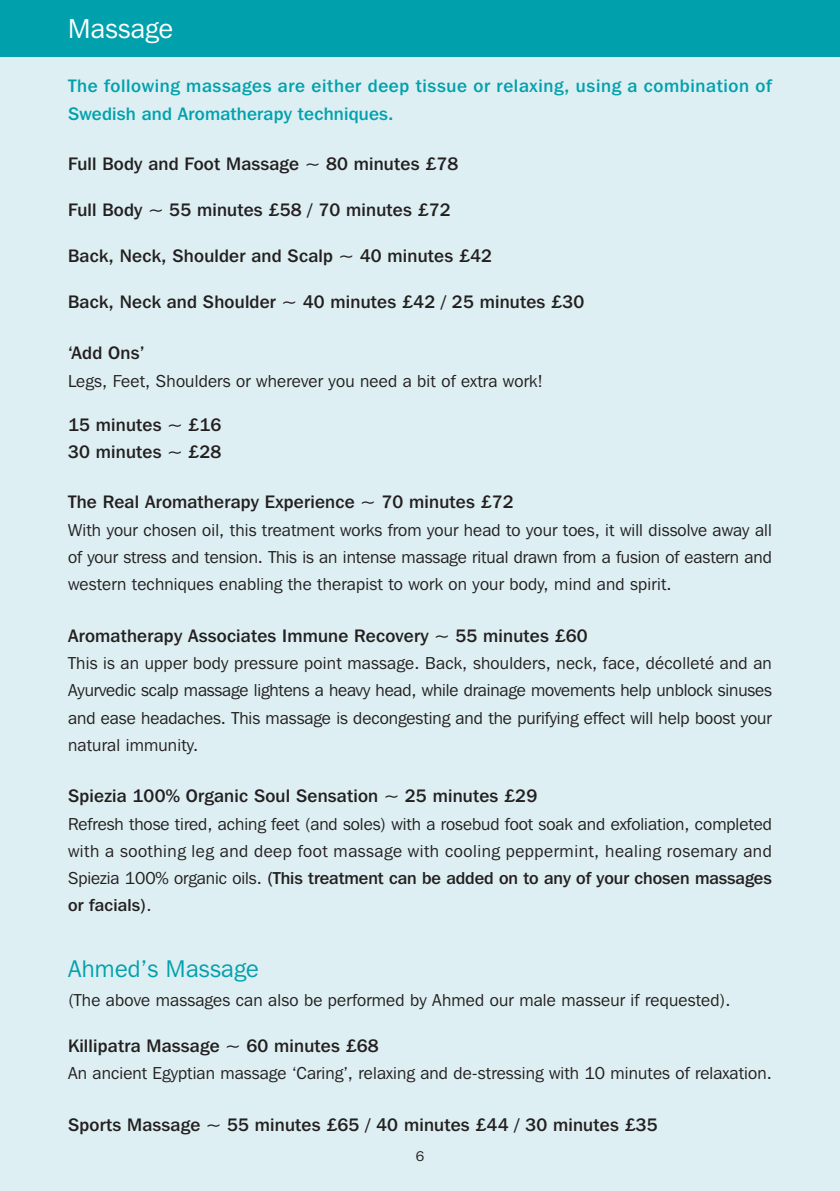
<style>
.page{position:relative;width:840px;height:1191px;background:#fff}
.page>*{position:absolute;margin:0;border:0;box-sizing:border-box;transform-origin:0 0}
.t1{font:27.2px "Franklin Gothic IT Cby BT";letter-spacing:.01em;color:#fff}
.t2{font:24px "Franklin Gothic IT Cby BT";letter-spacing:.01em;color:#00a1ad}
.t3{font:500 18px/28px "Franklin Gothic IT Cby BT";letter-spacing:.01em;color:#231f20}
.t4{font:500 18px/28px "Franklin Gothic IT Cby BT";letter-spacing:.035em;color:#00a1ad}
.t5{font:17.2px/27.2px "Franklin Gothic IT Cby BT";letter-spacing:.01em;color:#231f20;text-align:justify}
.t6{font:14px "Franklin Gothic IT Cby BT";color:#231f20}
.s1{font-weight:500}
</style>
<div class="page">
<div style="left:0;top:57px;width:839px;height:1134px;background:#ddeff2"></div>
<div style="left:0;top:0;width:839px;height:57px;background:#00a1ad"></div>
<h1 class="t1" style="left:68px;top:19px;width:106px">Massage</h1>
<p class="t4" style="left:68px;top:73px;width:704px">The following massages are either deep tissue or relaxing, using a combination of<br>Swedish and Aromatherapy techniques.</p>
<p class="t3" style="left:68px;top:151px;width:391px">Full Body and Foot Massage ~ 80 minutes £78</p>
<p class="t3" style="left:68px;top:197px;width:384px">Full Body ~ 55 minutes £58 / 70 minutes £72</p>
<p class="t3" style="left:68px;top:243px;width:425px">Back, Neck, Shoulder and Scalp ~ 40 minutes £42</p>
<p class="t3" style="left:68px;top:289px;width:517px">Back, Neck and Shoulder ~ 40 minutes £42 / 25 minutes £30</p>
<p class="t3" style="left:68px;top:341px;width:78px">‘Add Ons’</p>
<p class="t5" style="left:68px;top:369px;width:476px">Legs, Feet, Shoulders or wherever you need a bit of extra work!</p>
<p class="t3" style="left:68px;top:412px;width:155px">15 minutes ~ £16<br>30 minutes ~ £28</p>
<p class="t3" style="left:68px;top:490px;width:447px">The Real Aromatherapy Experience ~ 70 minutes £72</p>
<p class="t5" style="left:68px;top:518px;width:704px">With your chosen oil, this treatment works from your head to your toes, it will dissolve away all of your stress and tension. This is an intense massage ritual drawn from a fusion of eastern and western techniques enabling the therapist to work on your body, mind and spirit.</p>
<p class="t3" style="left:68px;top:623px;width:521px">Aromatherapy Associates Immune Recovery ~ 55 minutes £60</p>
<p class="t5" style="left:68px;top:651px;width:705px">This is an upper body pressure point massage. Back, shoulders, neck, face, décolleté and an Ayurvedic scalp massage lightens a heavy head, while drainage movements help unblock sinuses and ease headaches. This massage is decongesting and the purifying effect will help boost your natural immunity.</p>
<p class="t3" style="left:68px;top:783px;width:470px">Spiezia 100% Organic Soul Sensation ~ 25 minutes £29</p>
<p class="t5" style="left:68px;top:811px;width:705px">Refresh those tired, aching feet (and soles) with a rosebud foot soak and exfoliation, completed with a soothing leg and deep foot massage with cooling peppermint, healing rosemary and Spiezia 100% organic oils. <span class="s1">(This treatment can be added on to any of your chosen massages or facials)</span>.</p>
<h2 class="t2" style="left:68px;top:960px;width:192px">Ahmed’s Massage</h2>
<p class="t5" style="left:68px;top:988px;width:663px">(The above massages can also be performed by Ahmed our male masseur if requested).</p>
<p class="t3" style="left:68px;top:1033px;width:312px">Killipatra Massage ~ 60 minutes £68</p>
<p class="t5" style="left:68px;top:1061px;width:704px">An ancient Egyptian massage ‘Caring’, relaxing and de-stressing with 10 minutes of relaxation.</p>
<p class="t3" style="left:68px;top:1112px;width:590px">Sports Massage ~ 55 minutes £65 / 40 minutes £44 / 30 minutes £35</p>
<p class="t6" style="left:415px;top:1151px;width:10px">6</p>
</div>
